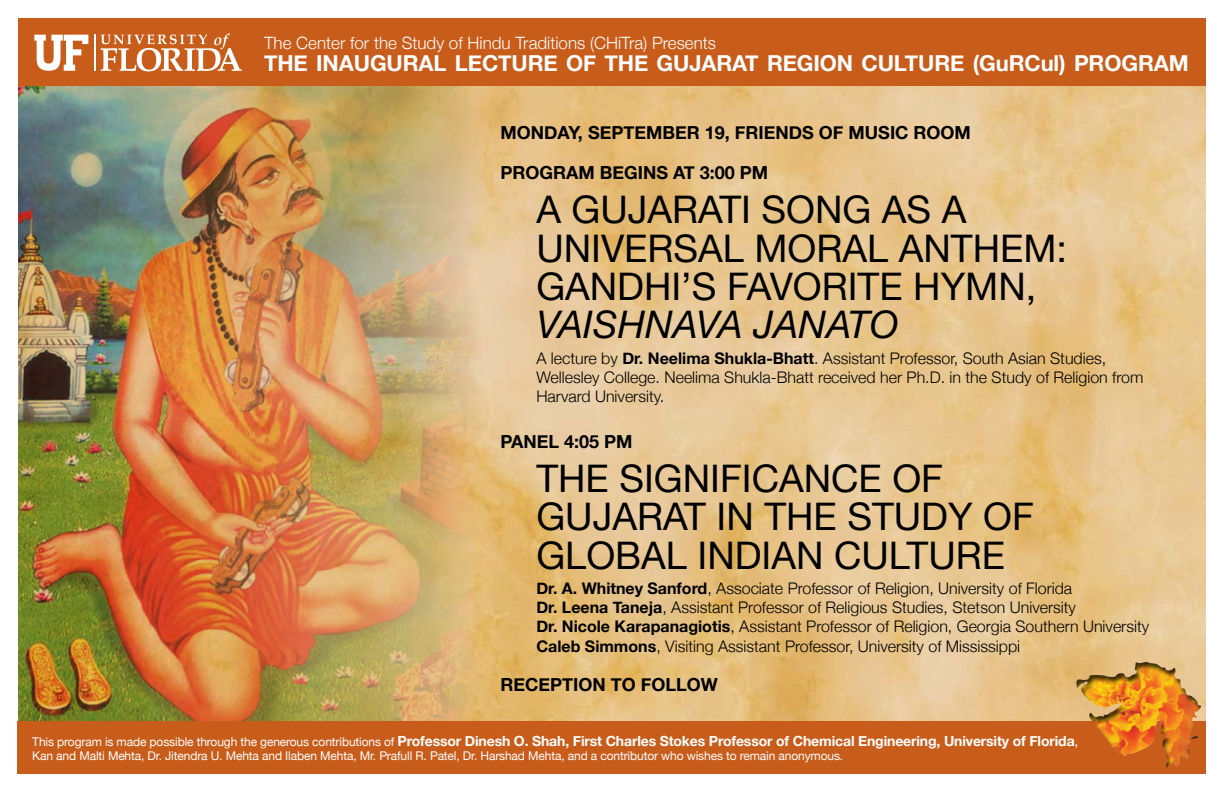
<style>
.page{position:relative;width:1224px;height:792px;background:#fff}
.page>*{position:absolute;margin:0;border:0;box-sizing:border-box;transform-origin:0 0}
.t1{font:38px/38.4px "Helvetica Neue";color:#000}
.t2{font:italic 38px "Helvetica Neue";color:#000}
.t3{font:700 22px "Helvetica Neue";letter-spacing:-.005em;color:#fff}
.t4{font:700 18px/39.6px "Helvetica Neue";color:#000}
.t5{font:300 17px "Helvetica Neue";color:#fff}
.t6{font:300 16px/19.2px "Helvetica Neue";color:#000}
.t7{font:700 14px "Helvetica Neue";letter-spacing:-.01em;color:#fff}
.t8{font:12px "Helvetica Neue";letter-spacing:-.01em;color:#fff}
.s1{font-weight:700}
.s2{font-weight:400;font-size:12px}
.s3{font-weight:400}
</style>
<div class="page">
<img style="left:491px;top:86px;width:715px;height:636px">
<img style="left:18px;top:86px;width:473px;height:636px">
<div style="left:18px;top:18px;width:1188px;height:68px;background:#c85c1a"></div>
<div style="left:18px;top:722px;width:1188px;height:52px;background:#c85c1a"></div>
<div style="left:1066px;top:657px;width:137px;height:119px;background:#000;opacity:.75"></div>
<svg style="left:34px;top:35px;width:54px;height:36px"></svg>
<hr style="left:94px;top:35px;width:2px;height:36px;background:#fff">
<svg style="left:101px;top:33px;width:141px;height:38px"></svg>
<p class="t5" style="left:264px;top:33px;width:453px">The Center for the Study of Hindu Traditions (CHiTra) Presents</p>
<h2 class="t3" style="left:264px;top:50px;width:923px">The Inaugural Lecture of The Gujarat Region Culture (GuRCul) Program</h2>
<p class="t4" style="left:500px;top:113px;width:470px">Monday, September 19, Friends of Music Room<br>Program Begins At 3:00 pm</p>
<h1 class="t1" style="left:536px;top:190px;width:532px">A Gujarati Song As a<br>Universal Moral Anthem :<br>Gandhi’s Favorite Hym n,</h1>
<h1 class="t2" style="left:536px;top:302px;width:364px">VAISHNAVA JANATO</h1>
<p class="t6" style="left:536px;top:348px;width:609px">A lecture by <span class="s1">Dr. Neelima Shukla-Bhatt</span>. Assistant Professor, South Asian Studies,<br>Wellesley College. Neelima Shukla-Bhatt received her Ph.D. in the Study of Religion from<br>Harvard University.</p>
<p class="t4" style="left:500px;top:421px;width:134px">Panel 4:05 PM</p>
<h1 class="t1" style="left:536px;top:459px;width:488px">The Significance of<br>Gujarat in the Study of<br>Global I ndian Culture</h1>
<p class="t6" style="left:536px;top:578px;width:614px"><span class="s1">Dr. A. Whitney Sanford</span>, Associate Professor of Religion, University of Florida<br><span class="s1">Dr. Leena Taneja</span>, Assistant Professor of Religious Studies, Stetson University<br><span class="s1">Dr. Nicole Karapanagiotis</span>, Assistant Professor of Religion, Georgia Southern University <span class="s1">Caleb Simmons</span>, Visiting Assistant Professor, University of Mississippi</p>
<p class="t4" style="left:500px;top:665px;width:219px">Reception to Follow</p>
<p class="t7" style="left:32px;top:732px;width:1048px"><span class="s2">This program is made possible through the generous contributions of</span> Professor Dinesh O. Shah, First Charles Stokes Professor of Chemical Engineering, University of Florida<span class="s3">,</span></p>
<p class="t8" style="left:32px;top:749px;width:812px">Kan and Malti Mehta, Dr. Jitendra U. Mehta and I laben Mehta, Mr. Prafull R. Patel, Dr. Harshad Mehta, and a contributor who wishes to remain anonymous.</p>
</div>
